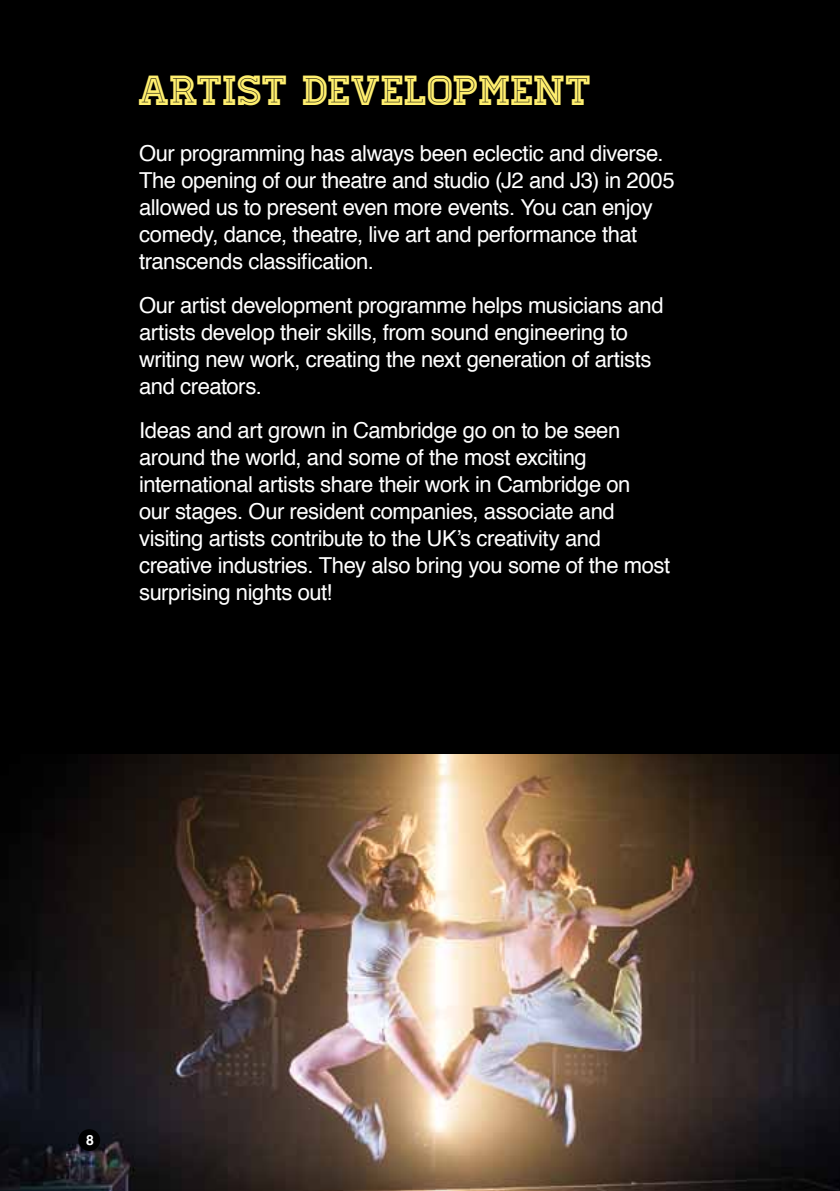
<style>
.page{position:relative;width:840px;height:1191px;background:#fff}
.page>*{position:absolute;margin:0;border:0;box-sizing:border-box;transform-origin:0 0}
.t1{font:42px "Homestead Inline";letter-spacing:-.005em;color:#ffef6f}
.t2{font:22px/27px "Helvetica";letter-spacing:-.02em;color:#fff}
.t3{font:700 14px "Helvetica";color:#fff}
</style>
<div class="page">
<div style="left:0;top:0;width:839px;height:1191px;background:#000"></div>
<img style="left:0;top:754px;width:839px;height:437px">
<div style="left:78px;top:1129px;width:22px;height:22px;background:#000;border-radius:50%"></div>
<h1 class="t1" style="left:139px;top:66px;width:454px">ARTIST DEVELOPMENT</h1>
<p class="t2" style="left:139px;top:141px;width:537px">Our programming has always been eclectic and diverse.<br>The opening of our theatre and studio (J2 and J3) in 2005 allowed us to present even more events. You can enjoy comedy, dance, theatre, live art and performance that transcends classification.</p>
<p class="t2" style="left:139px;top:293px;width:526px">Our artist development programme helps musicians and artists develop their skills, from sound engineering to writing new work, creating the next generation of artists and creators.</p>
<p class="t2" style="left:139px;top:418px;width:532px">Ideas and art grown in Cambridge go on to be seen around the world, and some of the most exciting international artists share their work in Cambridge on<br>our stages. Our resident companies, associate and visiting artists contribute to the UK’s creativity and creative industries. They also bring you some of the most surprising nights out!</p>
<p class="t3" style="left:86px;top:1134px;width:9px">8</p>
</div>
